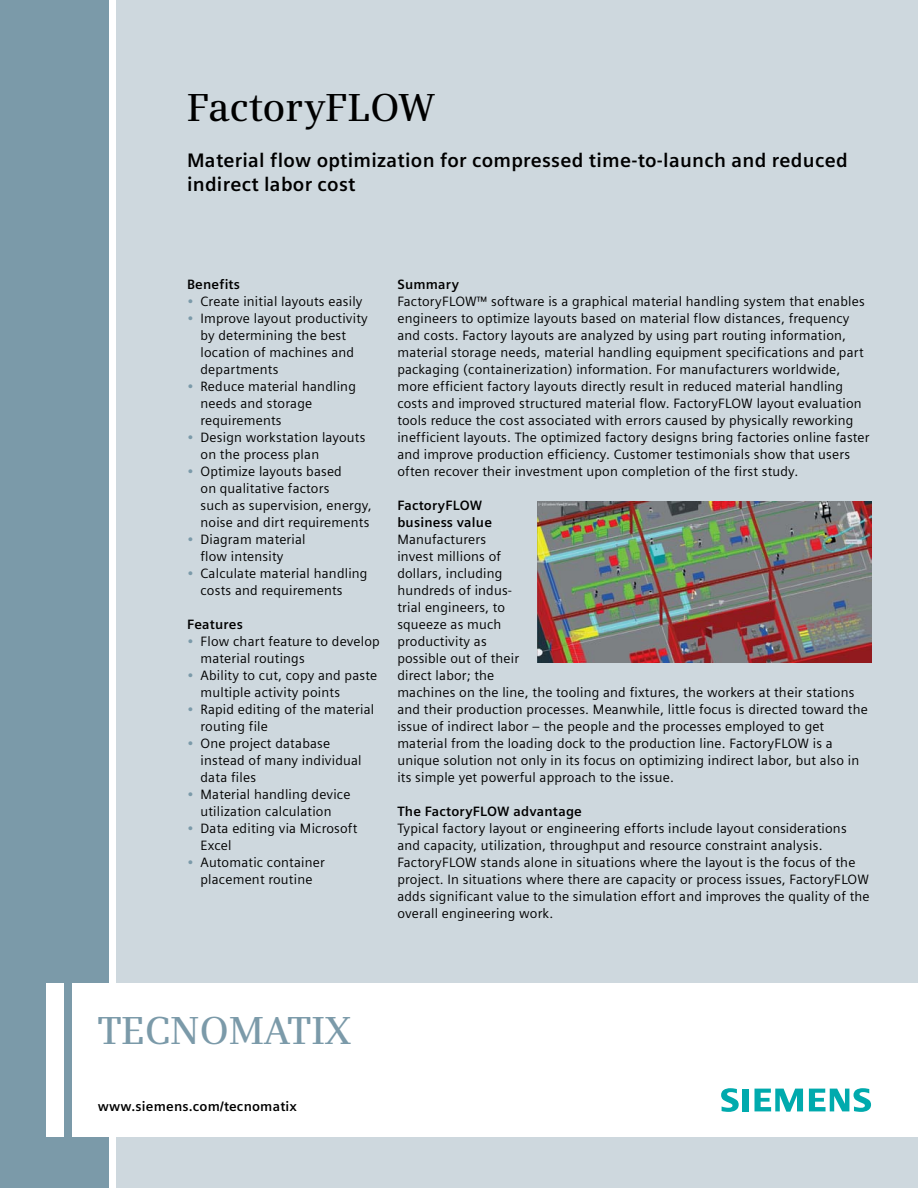
<style>
.page{position:relative;width:918px;height:1188px;background:#fff}
.page>*{position:absolute;margin:0;border:0;box-sizing:border-box;transform-origin:0 0}
.Cover_Headline__26pt{font:600 39px "Siemens Serif";color:#000}
.PRODUCT_NAME{font:600 39px "Siemens Serif";letter-spacing:.005em;color:#7b9aa9}
.Cover_Subhead__13pt{font:700 19.5px/23.4px "Siemens Sans";letter-spacing:.015em;color:#000}
.Body__Copy__9pt_0_15{font:13.5px/17px "Siemens Sans";letter-spacing:.015em;color:#000}
.BULLETS_Body_Copy_9p{font:13.5px/17px "Siemens Sans";letter-spacing:.015em;color:#000}
.Body_Subhead___9pt_0{font:700 13.5px/17px "Siemens Sans";letter-spacing:.015em;color:#000}
.s1{color:#7b9aa9}
</style>
<div class="page">
<div style="left:117px;top:0;width:801px;height:1188px;background:#ced8de"></div>
<div style="left:0;top:0;width:108px;height:1188px;background:#7b9aa9"></div>
<div style="left:47px;top:983px;width:17px;height:153px;background:#fff"></div>
<div style="left:72px;top:983px;width:846px;height:153px;background:#fff"></div>
<svg style="left:721px;top:1088px;width:18px;height:24px"></svg>
<div style="left:742px;top:1089px;width:7px;height:22px;background:#00aaad"></div>
<svg style="left:755px;top:1089px;width:48px;height:23px"></svg>
<svg style="left:809px;top:1088px;width:62px;height:24px"></svg>
<img style="left:538px;top:501px;width:333px;height:162px">
<p class="Cover_Headline__26pt" style="left:187px;top:84px;width:249px">FactoryFLOW</p>
<p class="Cover_Subhead__13pt" style="left:187px;top:149px;width:662px">Material flow optimization for compressed time-to-launch and reduced indirect labor cost</p>
<p class="Body_Subhead___9pt_0" style="left:187px;top:276px;width:55px">Benefits</p>
<p class="BULLETS_Body_Copy_9p" style="left:187px;top:293px;width:177px"><span class="s1">•</span> Create initial layouts easily</p>
<p class="BULLETS_Body_Copy_9p" style="left:201px;top:310px;width:169px;text-indent:-14px"><span class="s1">•</span> Improve layout productivity by determining the best location of machines and departments</p>
<p class="BULLETS_Body_Copy_9p" style="left:201px;top:378px;width:157px;text-indent:-14px"><span class="s1">•</span> Reduce material handling needs and storage requirements</p>
<p class="BULLETS_Body_Copy_9p" style="left:201px;top:429px;width:166px;text-indent:-14px"><span class="s1">•</span> Design workstation layouts on the process plan</p>
<p class="BULLETS_Body_Copy_9p" style="left:201px;top:463px;width:173px;text-indent:-13px"><span class="s1">•</span> Optimize layouts based<br>on qualitative factors<br>such as supervision, energy, noise and dirt requirements</p>
<p class="BULLETS_Body_Copy_9p" style="left:201px;top:531px;width:107px;text-indent:-14px"><span class="s1">•</span> Diagram material flow intensity</p>
<p class="BULLETS_Body_Copy_9p" style="left:201px;top:565px;width:169px;text-indent:-14px"><span class="s1">•</span> Calculate material handling costs and requirements</p>
<p class="Body_Subhead___9pt_0" style="left:187px;top:616px;width:57px">Features</p>
<p class="BULLETS_Body_Copy_9p" style="left:201px;top:633px;width:181px;text-indent:-14px"><span class="s1">•</span> Flow chart feature to develop material routings</p>
<p class="BULLETS_Body_Copy_9p" style="left:201px;top:667px;width:178px;text-indent:-14px"><span class="s1">•</span> Ability to cut, copy and paste multiple activity points</p>
<p class="BULLETS_Body_Copy_9p" style="left:201px;top:701px;width:175px;text-indent:-14px"><span class="s1">•</span> Rapid editing of the material routing file</p>
<p class="BULLETS_Body_Copy_9p" style="left:201px;top:735px;width:163px;text-indent:-13px"><span class="s1">•</span> One project database instead of many individual data files</p>
<p class="BULLETS_Body_Copy_9p" style="left:187px;top:786px;width:165px;text-align:center"><span class="s1">•</span> Material handling device utilization calculation</p>
<p class="BULLETS_Body_Copy_9p" style="left:201px;top:820px;width:159px;text-indent:-14px"><span class="s1">•</span> Data editing via Microsoft<br>Excel</p>
<p class="BULLETS_Body_Copy_9p" style="left:187px;top:854px;width:139px;text-align:center"><span class="s1">•</span> Automatic container placement routine</p>
<p class="Body_Subhead___9pt_0" style="left:397px;top:276px;width:63px">Summary</p>
<p class="Body__Copy__9pt_0_15" style="left:397px;top:293px;width:474px">FactoryFLOW™ software is a graphical material handling system that enables engineers to optimize layouts based on material flow distances, frequency and costs. Factory layouts are analyzed by using part routing information, material storage needs, material handling equipment specifications and part packaging (containerization) information. For manufacturers worldwide, more efficient factory layouts directly result in reduced material handling costs and improved structured material flow. FactoryFLOW layout evaluation tools reduce the cost associated with errors caused by physically reworking inefficient layouts. The optimized factory designs bring factories online faster and improve production efficiency. Customer testimonials show that users often recover their investment upon completion of the first study.</p>
<p class="Body_Subhead___9pt_0" style="left:397px;top:497px;width:96px">FactoryFLOW business value</p>
<p class="Body__Copy__9pt_0_15" style="left:397px;top:531px;width:472px">Manufacturers<br>invest millions of<br>dollars, including<br>hundreds of indus-<br>trial engineers, to<br>squeeze as much<br>productivity as<br>possible out of their<br>direct labor; the<br>machines on the line, the tooling and fixtures, the workers at their stations and their production processes. Meanwhile, little focus is directed toward the issue of indirect labor – the people and the processes employed to get material from the loading dock to the production line. FactoryFLOW is a unique solution not only in its focus on optimizing indirect labor, but also in its simple yet powerful approach to the issue.</p>
<p class="Body_Subhead___9pt_0" style="left:397px;top:803px;width:186px">The FactoryFLOW advantage</p>
<p class="Body__Copy__9pt_0_15" style="left:397px;top:820px;width:474px">Typical factory layout or engineering efforts include layout considerations and capacity, utilization, throughput and resource constraint analysis.<br>FactoryFLOW stands alone in situations where the layout is the focus of the project. In situations where there are capacity or process issues, FactoryFLOW adds significant value to the simulation effort and improves the quality of the overall engineering work.</p>
<p class="PRODUCT_NAME" style="left:98px;top:1008px;width:255px">TECNOMATIX</p>
<p class="Body_Subhead___9pt_0" style="left:98px;top:1098px;width:201px">www.siemens.com/tecnomatix</p>
</div>
